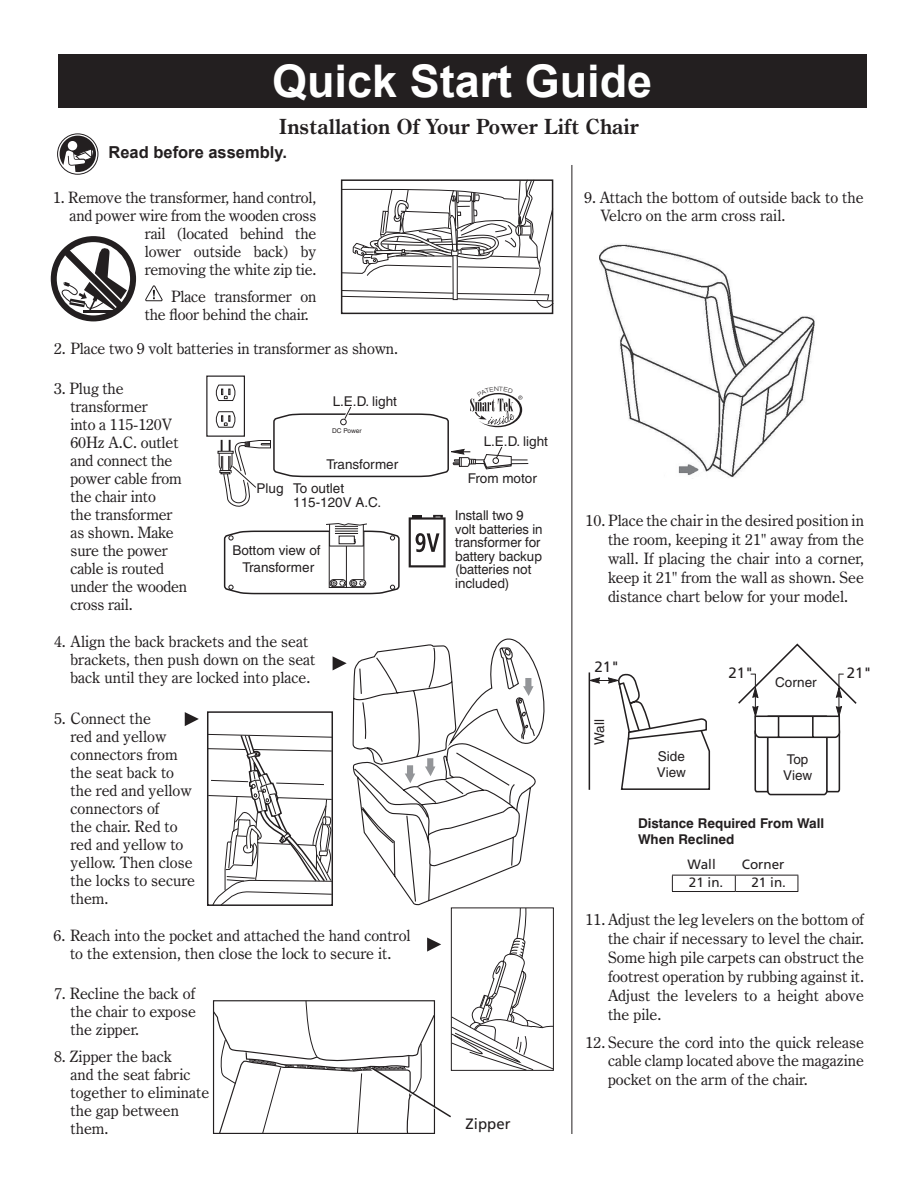
<style>
.page{position:relative;width:918px;height:1188px;background:#fff}
.page>*{position:absolute;margin:0;border:0;box-sizing:border-box;transform-origin:0 0}
.t1{font:700 45px "Arial";color:#fff}
.t2{font:700 21px "Century Oldstyle BT";color:#231f20}
.t3{font:700 16.5px "Arial";color:#231f20}
.t4{font:15.75px/18px "Century Oldstyle BT";color:#231f20}
.t5{font:15px "Frutiger";color:#231f20}
.t6{font:13.5px/16.2px "Helvetica";color:#231f20}
.t7{font:13.5px/13.5px "Swiss 721 BT";color:#231f20;scale:.96 1}
.t8{font:700 13.5px/16.2px "Swiss 721 BT";color:#231f20}
.t9{font:13.5px "Frutiger";color:#231f20}
.t10{font:6.6px "Helvetica";letter-spacing:-.01em;color:#231f20}
</style>
<div class="page">
<svg style="left:145px;top:286px;width:18px;height:15px"></svg>
<svg style="left:51px;top:236px;width:85px;height:85px"></svg>
<div style="left:58px;top:54px;width:808px;height:53px;background:#231f20"></div>
<svg style="left:60px;top:136px;width:36px;height:36px"></svg>
<div style="left:57px;top:133px;width:41px;height:42px;border:1px solid #231f20;border-radius:50%"></div>
<div style="left:68px;top:141px;width:9px;height:9px;background:#fff;border-radius:50%"></div>
<svg style="left:589px;top:672px;width:121px;height:118px"></svg>
<svg style="left:738px;top:643px;width:119px;height:152px"></svg>
<hr style="left:672px;top:875px;width:63px;height:1px;background:#231f20">
<svg style="left:672px;top:876px;width:1px;height:15px"></svg>
<hr style="left:735px;top:875px;width:63px;height:1px;background:#231f20">
<svg style="left:735px;top:876px;width:1px;height:15px"></svg>
<svg style="left:798px;top:876px;width:1px;height:15px"></svg>
<hr style="left:672px;top:891px;width:63px;height:1px;background:#231f20">
<hr style="left:735px;top:891px;width:63px;height:1px;background:#231f20">
<img style="left:599px;top:243px;width:216px;height:236px">
<img style="left:667px;top:462px;width:31px;height:15px">
<div style="left:709px;top:472px;width:11px;height:10px;background:#fff"></div>
<hr style="left:572px;top:165px;width:1px;height:969px;background:#231f20">
<div style="left:206px;top:376px;width:39px;height:61px;border:1px solid #231f20"></div>
<svg style="left:185px;top:712px;width:14px;height:14px"></svg>
<div style="left:341px;top:179px;width:212px;height:135px;border:2px solid #231f20"></div>
<svg style="left:341px;top:179px;width:213px;height:131px"></svg>
<svg style="left:207px;top:647px;width:347px;height:487px"></svg>
<svg style="left:215px;top:384px;width:314px;height:211px"></svg>
<p class="t1" style="left:272px;top:51px;width:382px">Quick Start Guide</p>
<p class="t2" style="left:279px;top:113px;width:362px">Installation Of Your Power Lift Chair</p>
<p class="t3" style="left:108px;top:142px;width:180px">Read before assembly.</p>
<p class="t4" style="left:53px;top:189px;width:265px;text-align:right">1. Remove the transformer, hand control, and power wire from the wooden cross rail (located behind the<br>lower outside back) by<br>removing the white zip tie.</p>
<p class="t4" style="left:145px;top:287px;width:173px;text-indent:26px">Place transformer on the floor behind the chair.</p>
<p class="t4" style="left:54px;top:339px;width:346px">2. Place two 9 volt batteries in transformer as shown.</p>
<p class="t4" style="left:70px;top:380px;width:118px;text-indent:-16px">3. Plug the transformer<br>into a 115-120V<br>60Hz A.C. outlet and connect the power cable from the chair into<br>the transformer as shown. Make sure the power cable is routed under the wooden cross rail.</p>
<p class="t6" style="left:333px;top:393px;width:66px">L.E.D. light</p>
<p class="t6" style="left:257px;top:480px;width:29px">Plug</p>
<p class="t10" style="left:332px;top:427px;width:31px">DC Power</p>
<p class="t6" style="left:327px;top:456px;width:73px">Transformer</p>
<p class="t6" style="left:293px;top:482px;width:90px;line-height:13.5px">To outlet<br>115-120V A.C.</p>
<p class="t6" style="left:232px;top:542px;width:90px;text-align:center">Bottom view of<br>Transformer</p>
<p class="t4" style="left:70px;top:633px;width:246px;text-indent:-16px">4. Align the back brackets and the seat brackets, then push down on the seat back until they are locked into place.</p>
<p class="t4" style="left:70px;top:709px;width:126px;text-indent:-16px">5. Connect the<br>red and yellow connectors from the seat back to the red and yellow connectors of<br>the chair. Red to red and yellow to yellow. Then close the locks to secure them.</p>
<p class="t4" style="left:54px;top:926px;width:359px;text-align:center">6. Reach into the pocket and attached the hand control to the extension, then close the lock to secure it.</p>
<p class="t4" style="left:70px;top:985px;width:127px;text-align:justify;text-indent:-16px">7. Recline the back of the chair to expose the zipper.</p>
<p class="t4" style="left:70px;top:1047px;width:140px;text-indent:-16px">8. Zipper the back<br>and the seat fabric together to eliminate the gap between them.</p>
<p class="t4" style="left:601px;top:189px;width:265px;text-indent:-16px">9. Attach the bottom of outside back to the<br>Velcro on the arm cross rail.</p>
<p class="t6" style="left:484px;top:433px;width:66px">L.E.D. light</p>
<p class="t6" style="left:468px;top:470px;width:71px">From motor</p>
<p class="t7" style="left:455px;top:508px;width:93px">Install two 9 volt batteries in transformer for battery backup (batteries not included)</p>
<p class="t5" style="left:466px;top:1115px;width:47px">Zipper</p>
<p class="t4" style="left:608px;top:511px;width:257px;line-height:18.9px;text-align:justify;text-indent:-22px">10. Place the chair in the desired position in the room, keeping it 21" away from the wall. If placing the chair into a corner, keep it 21" from the wall as shown. See distance chart below for your model.</p>
<p class="t5" style="left:595px;top:658px;width:27px">21"</p>
<p class="t6" style="left:591px;top:745px;width:27px;rotate:-90deg">Wall</p>
<p class="t6" style="left:657px;top:748px;width:30px">Side<br>View</p>
<p class="t5" style="left:729px;top:664px;width:27px">21"</p>
<p class="t5" style="left:847px;top:664px;width:27px">21"</p>
<p class="t6" style="left:775px;top:674px;width:43px">Corner</p>
<p class="t6" style="left:783px;top:751px;width:30px">Top<br>View</p>
<p class="t8" style="left:638px;top:815px;width:188px">Distance Required From Wall<br>When Reclined</p>
<p class="t9" style="left:688px;top:857px;width:30px">Wall</p>
<p class="t9" style="left:742px;top:857px;width:44px">Corner</p>
<p class="t9" style="left:689px;top:875px;width:36px">21 in.</p>
<p class="t9" style="left:751px;top:875px;width:36px">21 in.</p>
<p class="t4" style="left:608px;top:910px;width:257px;line-height:18.9px;text-align:justify;text-indent:-22px">11. Adjust the leg levelers on the bottom of the chair if necessary to level the chair.<br>Some high pile carpets can obstruct the footrest operation by rubbing against it.<br>Adjust the levelers to a height above the pile.</p>
<p class="t4" style="left:608px;top:1032px;width:257px;line-height:18.9px;text-align:justify;text-indent:-22px">12. Secure the cord into the quick release cable clamp located above the magazine pocket on the arm of the chair.</p>
</div>
